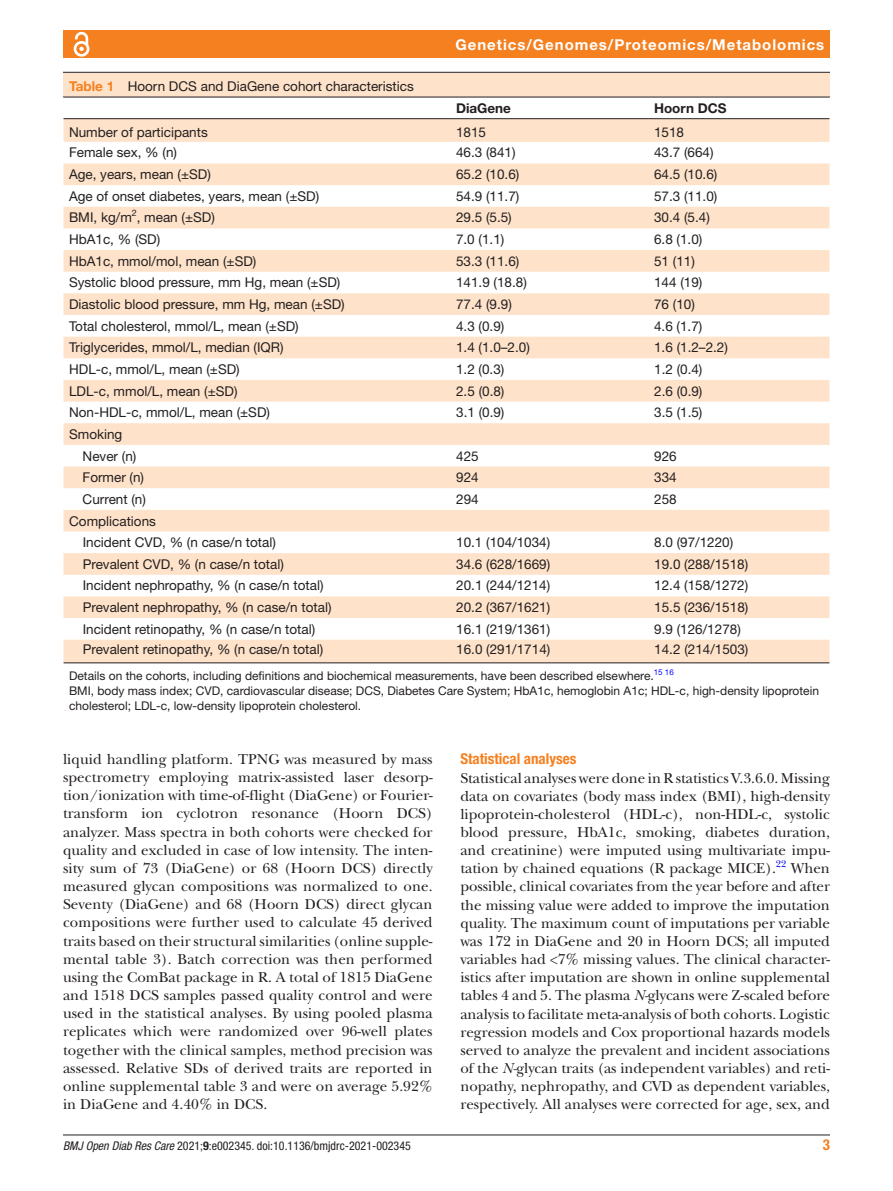
<style>
.page{position:relative;width:893px;height:1191px;background:#fff}
.page>*{position:absolute;margin:0;border:0;box-sizing:border-box;transform-origin:0 0}
.t1{font:15px/18.1px "New Baskerville";color:#231f20;text-align:justify}
.t2{font:700 15px "Helvetica Neue LT Std";letter-spacing:.065em;color:#fff}
.t3{font:700 condensed 15px "Helvetica Neue LT Std";color:#f58020}
.t4{font:13.5px/21.6px "Helvetica Neue LT Std";color:#231f20}
.t5{font:700 13.5px "Helvetica Neue LT Std";color:#231f20}
.t6{font:12px/15px "Helvetica Neue LT Std";color:#231f20}
.t7{font:condensed 12px "Helvetica Neue LT Std";color:#231f20}
.t8{font:9.9px "New Baskerville";color:#00f}
.t9{font:7.95px "Helvetica Neue LT Std";color:#00f}
.s1{font-weight:700;color:#f58020}
.s2{font-style:italic}
.s3{font-weight:700}
</style>
<div class="page">
<hr style="left:63px;top:1134px;width:767px;height:1px;background:#231f20">
<div style="left:63px;top:31px;width:767px;height:27px;background:#f58020"></div>
<svg style="left:73px;top:31px;width:17px;height:26px"></svg>
<div style="left:63px;top:73px;width:767px;height:637px;background:#fee2c9"></div>
<hr style="left:63px;top:72px;width:767px;height:1px;background:#231f20">
<svg style="left:64px;top:98px;width:766px;height:612px;fill:#fff"></svg>
<hr style="left:63px;top:97px;width:387px;height:1px;background:#231f20">
<hr style="left:63px;top:118px;width:387px;height:1px;background:#231f20">
<hr style="left:450px;top:97px;width:198px;height:1px;background:#231f20">
<hr style="left:450px;top:118px;width:198px;height:1px;background:#231f20">
<hr style="left:648px;top:97px;width:182px;height:1px;background:#231f20">
<hr style="left:648px;top:118px;width:182px;height:1px;background:#231f20">
<hr style="left:450px;top:662px;width:198px;height:1px;background:#231f20">
<hr style="left:63px;top:662px;width:387px;height:1px;background:#231f20">
<hr style="left:648px;top:662px;width:182px;height:1px;background:#231f20">
<svg style="left:63px;top:97px;width:1px;height:566px"></svg>
<hr style="left:63px;top:663px;width:1px;height:47px;background:#fff">
<hr style="left:69px;top:679px;width:761px;height:2px;background:#fff">
<hr style="left:69px;top:709px;width:761px;height:2px;background:#fff">
<p class="t4" style="left:69px;top:75px;width:346px"><span class="s1">Table 1</span> Hoorn DCS and DiaGene cohort characteristics</p>
<p class="t2" style="left:456px;top:35px;width:370px">Genetics/Genomes/Proteomics/Metabolomics</p>
<p class="t5" style="left:456px;top:99px;width:56px">DiaGene</p>
<p class="t5" style="left:654px;top:99px;width:74px">Hoorn DCS</p>
<p class="t4" style="left:69px;top:122px;width:140px">Number of participants</p>
<p class="t4" style="left:456px;top:122px;width:32px">1815</p>
<p class="t4" style="left:654px;top:122px;width:32px">1518</p>
<p class="t4" style="left:69px;top:142px;width:110px">Female sex, % (n)</p>
<p class="t4" style="left:456px;top:142px;width:61px">46.3 (841)</p>
<p class="t4" style="left:654px;top:142px;width:61px">43.7 (664)</p>
<p class="t4" style="left:69px;top:163px;width:143px">Age, years, mean (±SD)</p>
<p class="t4" style="left:456px;top:163px;width:65px">65.2 (10.6)</p>
<p class="t4" style="left:654px;top:163px;width:65px">64.5 (10.6)</p>
<p class="t4" style="left:69px;top:185px;width:252px">Age of onset diabetes, years, mean (±SD)</p>
<p class="t4" style="left:456px;top:185px;width:65px">54.9 (11.7)</p>
<p class="t4" style="left:654px;top:185px;width:65px">57.3 (11.0)</p>
<p class="t4" style="left:69px;top:207px;width:147px">BMI, kg/m<sup>2</sup>, mean (±SD)</p>
<p class="t4" style="left:456px;top:207px;width:57px">29.5 (5.5)</p>
<p class="t4" style="left:654px;top:207px;width:57px">30.4 (5.4)</p>
<p class="t4" style="left:69px;top:228px;width:93px">HbA1c, % (SD)</p>
<p class="t4" style="left:456px;top:228px;width:50px">7.0 (1.1)</p>
<p class="t4" style="left:654px;top:228px;width:50px">6.8 (1.0)</p>
<p class="t4" style="left:69px;top:250px;width:189px">HbA1c, mmol/mol, mean (±SD)</p>
<p class="t4" style="left:456px;top:250px;width:65px">53.3 (11.6)</p>
<p class="t4" style="left:654px;top:250px;width:42px">51 (11)</p>
<p class="t4" style="left:69px;top:271px;width:273px">Systolic blood pressure, mm Hg, mean (±SD)</p>
<p class="t4" style="left:456px;top:271px;width:72px">141.9 (18.8)</p>
<p class="t4" style="left:654px;top:271px;width:50px">144 (19)</p>
<p class="t4" style="left:69px;top:293px;width:277px">Diastolic blood pressure, mm Hg, mean (±SD)</p>
<p class="t4" style="left:456px;top:293px;width:57px">77.4 (9.9)</p>
<p class="t4" style="left:654px;top:293px;width:42px">76 (10)</p>
<p class="t4" style="left:69px;top:315px;width:231px">Total cholesterol, mmol/L, mean (±SD)</p>
<p class="t4" style="left:456px;top:315px;width:50px">4.3 (0.9)</p>
<p class="t4" style="left:654px;top:315px;width:50px">4.6 (1.7)</p>
<p class="t4" style="left:69px;top:336px;width:216px">Triglycerides, mmol/L, median (IQR)</p>
<p class="t4" style="left:456px;top:336px;width:75px">1.4 (1.0–2.0)</p>
<p class="t4" style="left:654px;top:336px;width:75px">1.6 (1.2–2.2)</p>
<p class="t4" style="left:69px;top:358px;width:172px">HDL-c, mmol/L, mean (±SD)</p>
<p class="t4" style="left:456px;top:358px;width:50px">1.2 (0.3)</p>
<p class="t4" style="left:654px;top:358px;width:50px">1.2 (0.4)</p>
<p class="t4" style="left:69px;top:380px;width:170px">LDL-c, mmol/L, mean (±SD)</p>
<p class="t4" style="left:456px;top:380px;width:50px">2.5 (0.8)</p>
<p class="t4" style="left:654px;top:380px;width:50px">2.6 (0.9)</p>
<p class="t4" style="left:69px;top:401px;width:202px">Non-HDL-c, mmol/L, mean (±SD)</p>
<p class="t4" style="left:456px;top:401px;width:50px">3.1 (0.9)</p>
<p class="t4" style="left:654px;top:401px;width:50px">3.5 (1.5)</p>
<p class="t4" style="left:83px;top:423px;width:55px;text-indent:-14px">Smoking<br>Never (n)</p>
<p class="t4" style="left:456px;top:445px;width:24px">425</p>
<p class="t4" style="left:654px;top:445px;width:24px">926</p>
<p class="t4" style="left:83px;top:466px;width:63px">Former (n)</p>
<p class="t4" style="left:456px;top:466px;width:24px">924</p>
<p class="t4" style="left:654px;top:466px;width:24px">334</p>
<p class="t4" style="left:83px;top:488px;width:65px">Current (n)</p>
<p class="t4" style="left:456px;top:488px;width:24px">294</p>
<p class="t4" style="left:654px;top:488px;width:24px">258</p>
<p class="t4" style="left:83px;top:510px;width:195px;text-indent:-14px">Complications<br>Incident CVD, % (n case/n total)</p>
<p class="t4" style="left:456px;top:531px;width:96px">10.1 (104/1034)</p>
<p class="t4" style="left:654px;top:531px;width:81px">8.0 (97/1220)</p>
<p class="t4" style="left:83px;top:553px;width:203px">Prevalent CVD, % (n case/n total)</p>
<p class="t4" style="left:456px;top:553px;width:96px">34.6 (628/1669)</p>
<p class="t4" style="left:654px;top:553px;width:96px">19.0 (288/1518)</p>
<p class="t4" style="left:83px;top:574px;width:242px">Incident nephropathy, % (n case/n total)</p>
<p class="t4" style="left:456px;top:574px;width:96px">20.1 (244/1214)</p>
<p class="t4" style="left:654px;top:574px;width:96px">12.4 (158/1272)</p>
<p class="t4" style="left:83px;top:596px;width:250px">Prevalent nephropathy, % (n case/n total)</p>
<p class="t4" style="left:456px;top:596px;width:96px">20.2 (367/1621)</p>
<p class="t4" style="left:654px;top:596px;width:96px">15.5 (236/1518)</p>
<p class="t4" style="left:83px;top:618px;width:234px">Incident retinopathy, % (n case/n total)</p>
<p class="t4" style="left:456px;top:618px;width:96px">16.1 (219/1361)</p>
<p class="t4" style="left:654px;top:618px;width:88px">9.9 (126/1278)</p>
<p class="t4" style="left:83px;top:638px;width:242px">Prevalent retinopathy, % (n case/n total)</p>
<p class="t4" style="left:456px;top:638px;width:96px">16.0 (291/1714)</p>
<p class="t4" style="left:654px;top:638px;width:96px">14.2 (214/1503)</p>
<p class="t6" style="left:69px;top:668px;width:586px">Details on the cohorts, including definitions and biochemical measurements, have been described elsewhere.</p>
<p class="t9" style="left:654px;top:667px;width:21px">15 16</p>
<p class="t6" style="left:69px;top:683px;width:751px">BMI, body mass index; CVD, cardiovascular disease; DCS, Diabetes Care System; HbA1c, hemoglobin A1c; HDL-c, high-density lipoprotein cholesterol; LDL-c, low-density lipoprotein cholesterol.</p>
<p class="t1" style="left:63px;top:750px;width:371px">liquid handling platform. TPNG was measured by mass spectrometry employing matrix-assisted laser desorp&shy;tion/ionization with time-of-flight (DiaGene) or Fourier&shy;transform ion cyclotron resonance (Hoorn DCS) analyzer. Mass spectra in both cohorts were checked for quality and excluded in case of low intensity. The inten&shy;sity sum of 73 (DiaGene) or 68 (Hoorn DCS) directly measured glycan compositions was normalized to one.<br>Seventy (DiaGene) and 68 (Hoorn DCS) direct glycan compositions were further used to calculate 45 derived traits based on their structural similarities (online supple&shy;mental table 3). Batch correction was then performed using the ComBat package in R. A total of 1815 DiaGene and 1518 DCS samples passed quality control and were used in the statistical analyses. By using pooled plasma replicates which were randomized over 96-well plates together with the clinical samples, method precision was assessed. Relative SDs of derived traits are reported in online supplemental table 3 and were on average 5.92% in DiaGene and 4.40% in DCS.</p>
<p class="t3" style="left:460px;top:750px;width:117px">Statistical analyses</p>
<p class="t1" style="left:460px;top:768px;width:371px">Statistical analyses were done in R statistics V.3.6.0. Missing data on covariates (body mass index (BMI), high-density lipoprotein-cholesterol (HDL-c), non-HDL-c, systolic blood pressure, HbA1c, smoking, diabetes duration, and creatinine) were imputed using multivariate impu&shy;tation by chained equations (R package MICE).</p>
<p class="t8" style="left:776px;top:857px;width:12px">22</p>
<p class="t1" style="left:460px;top:859px;width:371px;text-indent:331px">When possible, clinical covariates from the year before and after the missing value were added to improve the imputation quality. The maximum count of imputations per variable was 172 in DiaGene and 20 in Hoorn DCS; all imputed variables had &lt;7% missing values. The clinical character&shy;istics after imputation are shown in online supplemental tables 4 and 5. The plasma <span class="s2">N-</span>glycans were Z-scaled before analysis to facilitate meta-analysis of both cohorts. Logistic regression models and Cox proportional hazards models served to analyze the prevalent and incident associations of the <span class="s2">N-</span>glycan traits (as independent variables) and reti&shy;nopathy, nephropathy, and CVD as dependent variables, respectively. All analyses were corrected for age, sex, and</p>
<p class="t7" style="left:63px;top:1138px;width:349px"><span class="s2">BMJ Open Diab Res Care</span> 2021;<span class="s3">9</span>:e002345. doi:10.1136/bmjdrc-2021-002345</p>
<p class="t3" style="left:823px;top:1135px;width:9px">3</p>
</div>
